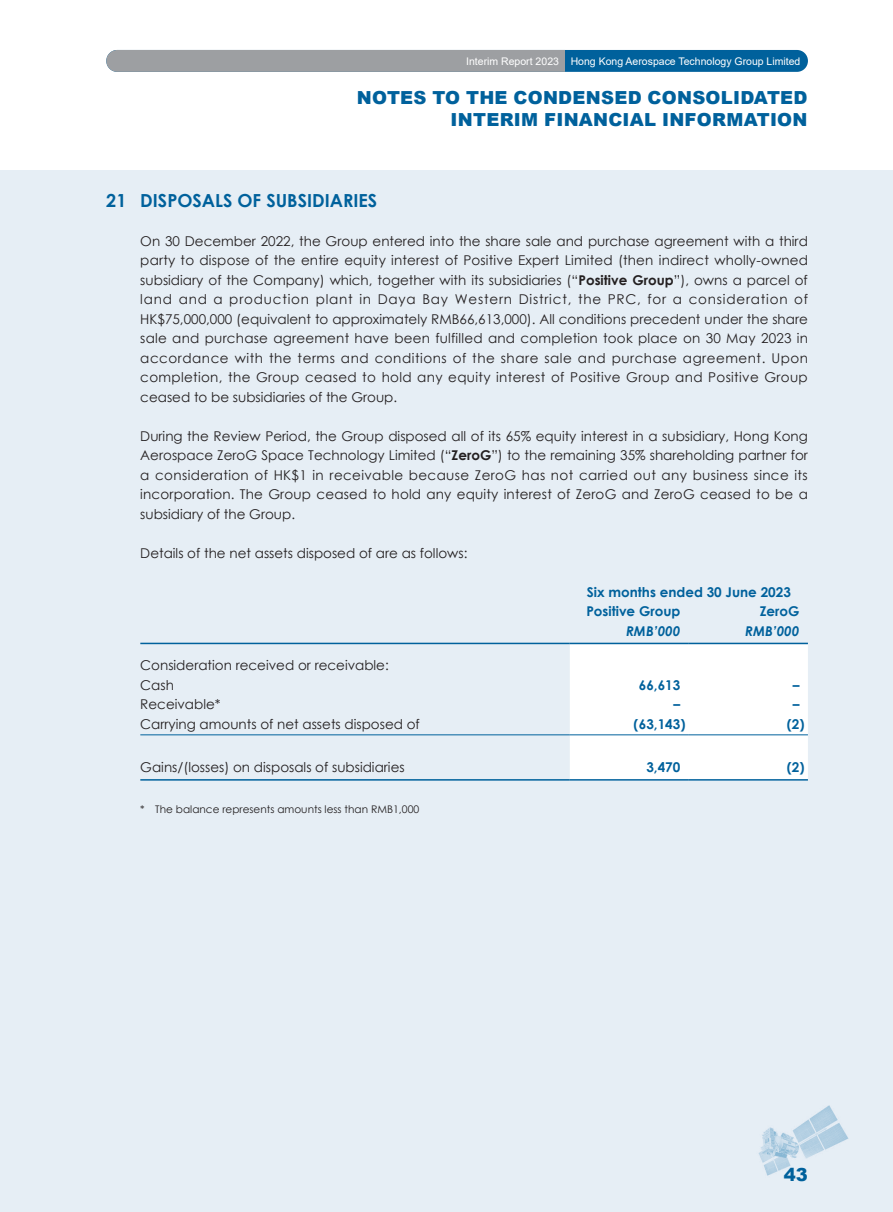
<style>
.page{position:relative;width:893px;height:1212px;background:#fff}
.page>*{position:absolute;margin:0;border:0;box-sizing:border-box;transform-origin:0 0}
.t1{font:900 18px/22.5px "Arial";letter-spacing:.015em;color:#00619c;text-align:right}
.t2{font:700 18px "Century Gothic";color:#00619c}
.t3{font:13.5px/19.5px "Century Gothic";color:#231f20;text-align:justify}
.t4{font:700 13.5px/19.5px "Century Gothic";color:#00619c}
.t5{font:italic 700 13.5px "Century Gothic";color:#00619c}
.t6{font:10.5px "Arial";color:#fff}
.t7{font:10.5px "Century Gothic";color:#231f20}
.s1{font-weight:700}
</style>
<div class="page">
<div style="left:106px;top:50px;width:702px;height:22px;background:#00619c;border-radius:11px"></div>
<div style="left:106px;top:50px;width:459px;height:22px;background:#9d9fa2"></div>
<svg style="left:570px;top:579px;width:238px;height:157px"></svg>
<hr style="left:140px;top:643px;width:430px;height:1px;background:#00619c">
<hr style="left:570px;top:643px;width:119px;height:1px;background:#00619c">
<hr style="left:689px;top:643px;width:119px;height:1px;background:#00619c">
<hr style="left:140px;top:734px;width:430px;height:1px;background:#00619c">
<hr style="left:570px;top:734px;width:119px;height:1px;background:#00619c">
<hr style="left:689px;top:734px;width:119px;height:1px;background:#00619c">
<hr style="left:140px;top:779px;width:430px;height:2px;background:#00619c">
<hr style="left:570px;top:779px;width:119px;height:2px;background:#00619c">
<hr style="left:689px;top:779px;width:119px;height:2px;background:#00619c">
<p class="t6" style="left:466px;top:54px;width:336px">Interim Report 2023 Hong Kong Aerospace Technology Group Limited</p>
<h1 class="t1" style="left:357px;top:86px;width:452px">NOTES TO THE CONDENSED CONSOLIDATED<br>INTERIM FINANCIAL INFORMATION</h1>
<h1 class="t2" style="left:106px;top:187px;width:272px">21 DISPOSALS OF SUBSIDIARIES</h1>
<p class="t3" style="left:140px;top:231px;width:669px">On 30 December 2022, the Group entered into the share sale and purchase agreement with a third party to dispose of the entire equity interest of Positive Expert Limited (then indirect wholly-owned subsidiary of the Company) which, together with its subsidiaries (“<span class="s1">Positive Group</span>”), owns a parcel of land and a production plant in Daya Bay Western District, the PRC, for a consideration of HK$75,000,000 (equivalent to approximately RMB66,613,000). All conditions precedent under the share sale and purchase agreement have been fulfilled and completion took place on 30 May 2023 in accordance with the terms and conditions of the share sale and purchase agreement. Upon completion, the Group ceased to hold any equity interest of Positive Group and Positive Group ceased to be subsidiaries of the Group.</p>
<p class="t3" style="left:140px;top:426px;width:669px">During the Review Period, the Group disposed all of its 65% equity interest in a subsidiary, Hong Kong Aerospace ZeroG Space Technology Limited (“<span class="s1">ZeroG</span>”) to the remaining 35% shareholding partner for a consideration of HK$1 in receivable because ZeroG has not carried out any business since its incorporation. The Group ceased to hold any equity interest of ZeroG and ZeroG ceased to be a subsidiary of the Group.</p>
<p class="t3" style="left:140px;top:543px;width:329px">Details of the net assets disposed of are as follows:</p>
<p class="t4" style="left:586px;top:582px;width:206px">Six months ended 30 June 2023<br>Positive Group</p>
<p class="t4" style="left:760px;top:601px;width:41px">ZeroG</p>
<p class="t3" style="left:140px;top:655px;width:250px">Consideration received or receivable:<br>Cash</p>
<p class="t5" style="left:626px;top:621px;width:56px">RMB’000</p>
<p class="t5" style="left:745px;top:621px;width:56px">RMB’000</p>
<p class="t4" style="left:639px;top:674px;width:43px">66,613</p>
<p class="t4" style="left:793px;top:674px;width:8px">–</p>
<p class="t3" style="left:140px;top:694px;width:82px">Receivable*</p>
<p class="t4" style="left:674px;top:694px;width:8px">–</p>
<p class="t4" style="left:793px;top:694px;width:8px">–</p>
<p class="t3" style="left:140px;top:714px;width:281px">Carrying amounts of net assets disposed of</p>
<p class="t4" style="left:634px;top:713px;width:53px">(63,143)</p>
<p class="t4" style="left:787px;top:713px;width:19px">(2)</p>
<p class="t3" style="left:140px;top:757px;width:266px">Gains/(losses) on disposals of subsidiaries</p>
<p class="t4" style="left:646px;top:757px;width:36px">3,470</p>
<p class="t4" style="left:787px;top:757px;width:19px">(2)</p>
<p class="t7" style="left:140px;top:802px;width:280px">* The balance represents amounts less than RMB1,000</p>
<h1 class="t1" style="left:784px;top:1163px;width:26px">43</h1>
</div>
